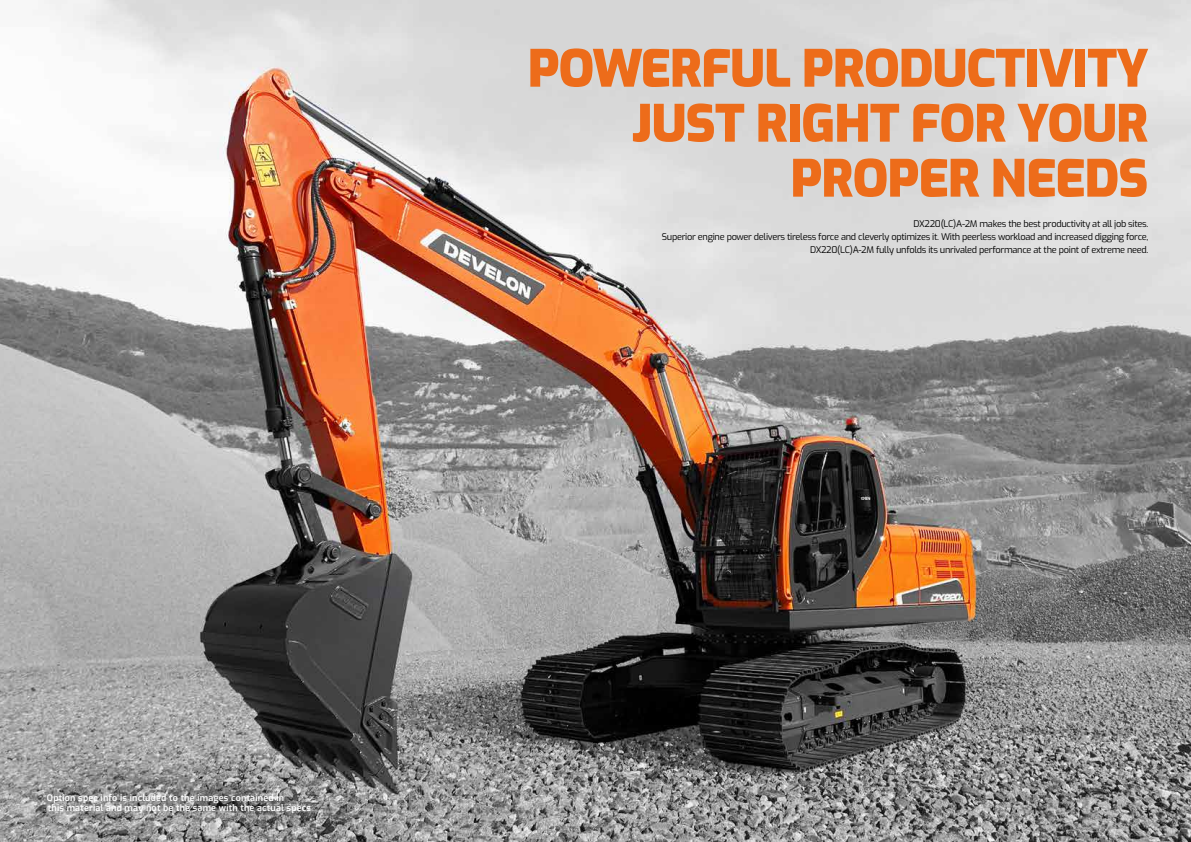
<style>
.page{position:relative;width:1191px;height:842px;background:#fff}
.page>*{position:absolute;margin:0;border:0;box-sizing:border-box;transform-origin:0 0}
.t1{font:900 51px/55px "Exo";letter-spacing:-.02em;color:#ed6c1a;text-align:right}
.t2{font:9.2px/13px "Exo";letter-spacing:-.03em;color:#000;text-align:right}
.t3{font:600 9px/10.8px "Exo";letter-spacing:.02em;color:#fff}
.t4{font:7px "Exo";color:#000}
</style>
<div class="page">
<img style="left:0;top:0;width:1191px;height:842px">
<p class="t3" style="left:43px;top:791px;width:270px">*Option spec info is included to the images contained in<br><sub>2</sub> this material and may not be the same with the actual specs</p>
<h1 class="t1" style="left:527px;top:38px;width:622px">POWERFUL PRODUCTIVITY<br>JUST RIGHT FOR YOUR<br>PROPER NEEDS</h1>
<p class="t2" style="left:662px;top:217px;width:488px">DX220(LC)A-2M makes the best productivity at all job sites.<br>Superior engine power delivers tireless force and cleverly optimizes it. With peerless workload and increased digging force,<br>DX220(LC)A-2M fully unfolds its unrivaled performance at the point of extreme need.</p>
<p class="t4" style="left:1144px;top:805px;width:6px">3</p>
</div>
